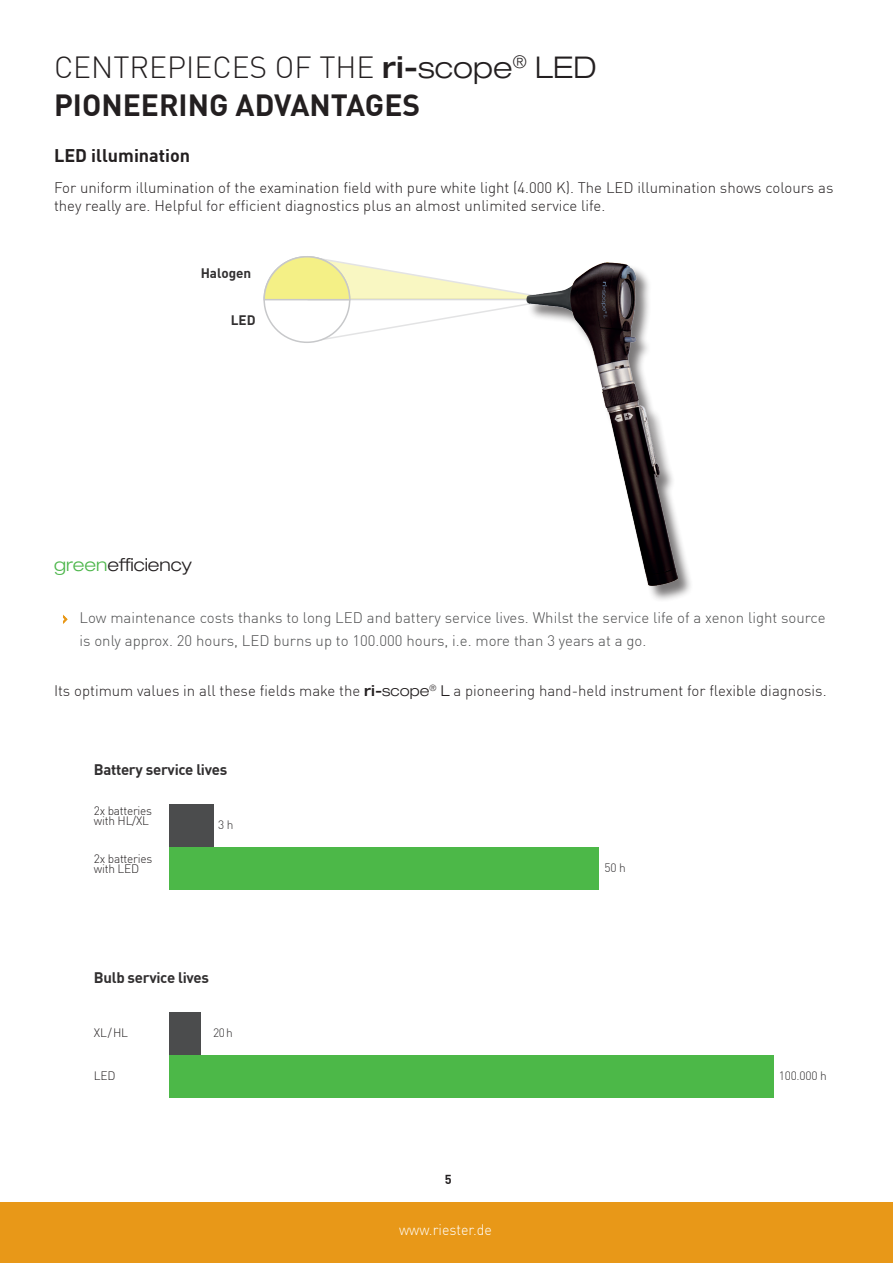
<style>
.page{position:relative;width:893px;height:1263px;background:#fff}
.page>*{position:absolute;margin:0;border:0;box-sizing:border-box;transform-origin:0 0}
.t1{font:700 30px/37.5px "DIN Pro";color:#231f20}
.t2{font:300 expanded 18px "Helvetica Neue LT Pro";color:#231f20}
.t3{font:700 18px "DIN Pro";color:#231f20}
.t4{font:300 15px/18px "DIN Pro";color:#231f20}
.t5{font:300 15px/22.5px "DIN Pro";color:#4b4c4d}
.t6{font:700 15px "DIN Pro";letter-spacing:-.02em;color:#312f30}
.t7{font:300 15px "DIN Pro";color:#fff;scale:.95 1}
.t8{font:700 13.5px "DIN Pro";color:#312f30}
.t9{font:700 12.75px "DIN Pro";color:#231f20}
.t10{font:300 12px/10.5px "DIN Pro";letter-spacing:-.02em;color:#231f20}
.t11{font:300 12px "DIN Pro";letter-spacing:-.02em;color:#312f30}
.s1{font-weight:300}
.s2{font-family:"Helvetica Neue LT Pro";font-weight:500;font-stretch:expanded}
.s3{font-family:"Helvetica Neue LT Pro";font-weight:300;font-stretch:expanded}
.s4{color:#4db64b}
.s5{color:#e89818}
.s6{font-family:"Helvetica Neue LT Pro";font-stretch:expanded}
</style>
<div class="page">
<div style="left:0;top:1202px;width:893px;height:61px;background:#e89818"></div>
<svg style="left:263px;top:256px;width:260px;height:87px"></svg>
<div style="left:527px;top:264px;width:167px;height:338px;background:#231f20;opacity:.6"></div>
<img style="left:523px;top:262px;width:154px;height:323px">
<div style="left:169px;top:1012px;width:32px;height:42px;background:#4b4c4d"></div>
<div style="left:169px;top:1054px;width:604px;height:43px;background:#4cb848"></div>
<div style="left:169px;top:847px;width:429px;height:43px;background:#4cb848"></div>
<div style="left:169px;top:804px;width:44px;height:43px;background:#4b4c4d"></div>
<h1 class="t1" style="left:54px;top:47px;width:544px"><span class="s1">CENTREPIECES OF THE</span> <span class="s2">ri-</span><span class="s3">scope</span><sup>®</sup> <span class="s3">LED<br></span>PIONEERING ADVANTAGES</h1>
<p class="t3" style="left:54px;top:142px;width:138px">LED illumination</p>
<p class="t4" style="left:54px;top:178px;width:781px">For uniform illumination of the examination field with pure white light (4.000 K). The LED illumination shows colours as they really are. Helpful for efficient diagnostics plus an almost unlimited service life.</p>
<p class="t8" style="left:201px;top:262px;width:52px">Halogen</p>
<p class="t8" style="left:231px;top:310px;width:26px">LED</p>
<p class="t2" style="left:54px;top:553px;width:139px"><span class="s4">green</span>efficiency</p>
<p class="t5" style="left:80px;top:606px;width:748px;text-indent:-17px"><span class="s5">›</span> Low maintenance costs thanks to long LED and battery service lives. Whilst the service life of a xenon light source is only approx. 20 hours, LED burns up to 100.000 hours, i.e. more than 3 years at a go.</p>
<p class="t4" style="left:54px;top:680px;width:774px">Its optimum values in all these fields make the <span class="s2">ri-</span><span class="s6">scope</span><sup>®</sup> <span class="s6">L</span> a pioneering hand-held instrument for flexible diagnosis.</p>
<p class="t6" style="left:94px;top:758px;width:135px">Battery service lives</p>
<p class="t10" style="left:94px;top:804px;width:60px">2x batteries with HL/XL</p>
<p class="t10" style="left:94px;top:852px;width:60px">2x batteries with LED</p>
<p class="t11" style="left:218px;top:816px;width:17px">3 h</p>
<p class="t6" style="left:94px;top:965px;width:117px">Bulb service lives</p>
<p class="t10" style="left:94px;top:1027px;width:36px">XL/HL</p>
<p class="t10" style="left:94px;top:1069px;width:23px">LED</p>
<p class="t11" style="left:213px;top:1023px;width:21px">20 h</p>
<p class="t11" style="left:604px;top:859px;width:23px">50 h</p>
<p class="t9" style="left:445px;top:1169px;width:8px">5</p>
<p class="t7" style="left:399px;top:1218px;width:99px">www.riester.de</p>
<p class="t11" style="left:779px;top:1066px;width:50px">100.000 h</p>
</div>
